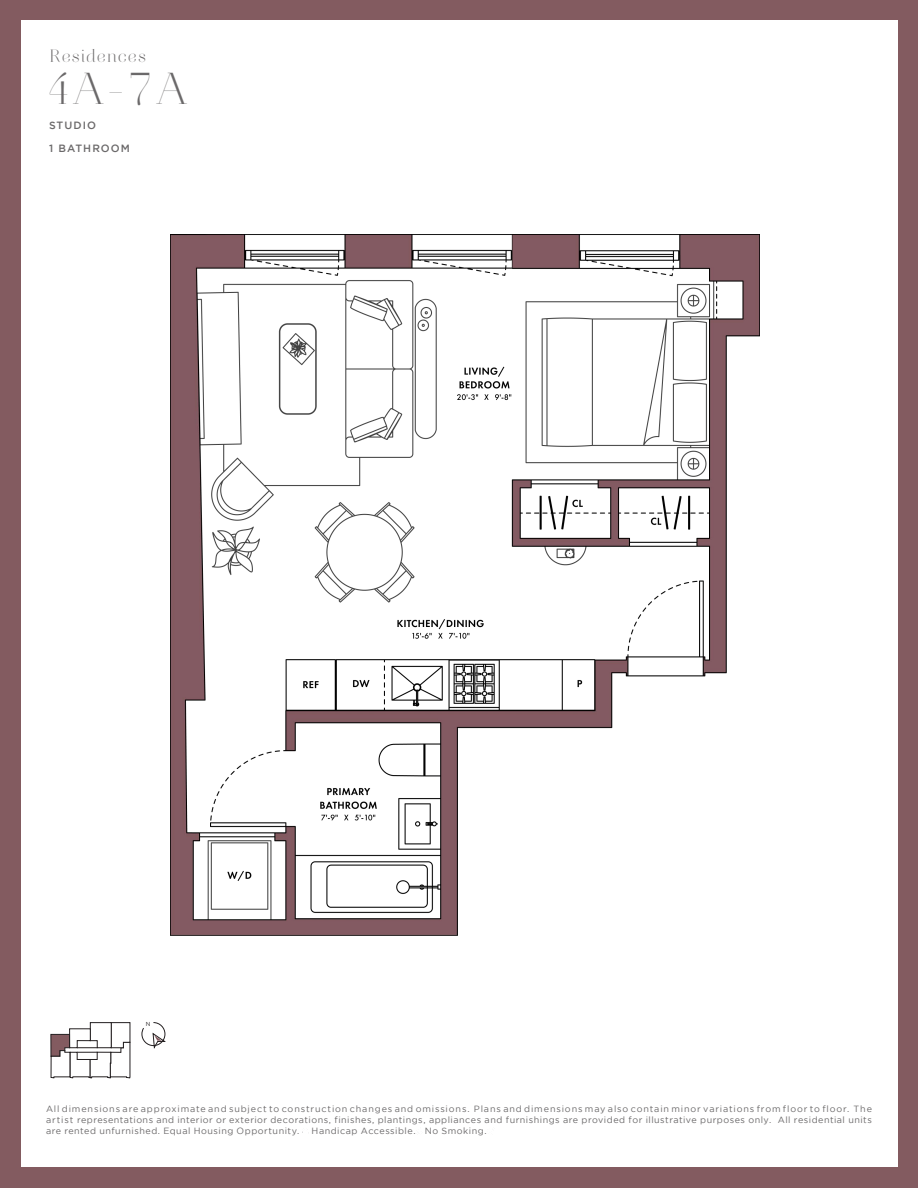
<style>
.page{position:relative;width:918px;height:1188px;background:#fff}
.page>*{position:absolute;margin:0;border:0;box-sizing:border-box;transform-origin:0 0}
.t1{font:45px "Aire Bold Std";color:#6b696a}
.t2{font:18px "Aire Bold Std";letter-spacing:.1em;color:#6b696a}
.t3{font:500 10.5px "Gotham";letter-spacing:.1em;color:#6b696a}
.t4{font:9px/10.8px "Gotham";letter-spacing:.055em;color:#6b696a;text-align:justify}
.t5{font:5.85px "Gotham";color:#231f20}
</style>
<div class="page">
<div style="left:0;top:0;width:918px;height:1188px;background:linear-gradient(to right,#896368,#896368)"></div>
<div style="left:21px;top:21px;width:876px;height:1146px;background:#fff"></div>
<img style="left:170px;top:235px;width:590px;height:700px">
<svg style="left:142px;top:1022px;width:23px;height:26px"></svg>
<svg style="left:51px;top:1022px;width:79px;height:56px"></svg>
<h2 class="t2" style="left:50px;top:45px;width:97px">Residences</h2>
<p class="t1" style="left:48px;top:62px;width:139px">4A-7A</p>
<p class="t3" style="left:49px;top:120px;width:49px">STUDIO</p>
<p class="t3" style="left:49px;top:142px;width:83px">1 BATHROOM</p>
<p class="t5" style="left:146px;top:1021px;width:6px">N</p>
<p class="t4" style="left:46px;top:1104px;width:828px">All dimensions are approximate and subject to construction changes and omissions. Plans and dimensions may also contain minor variations from floor to floor. The artist representations and interior or exterior decorations, finishes, plantings, appliances and furnishings are provided for illustrative purposes only. All residential units are rented unfurnished. Equal Housing Opportunity.</p>
<p class="t4" style="left:312px;top:1125px;width:177px">Handicap Accessible. No Smoking.</p>
</div>
